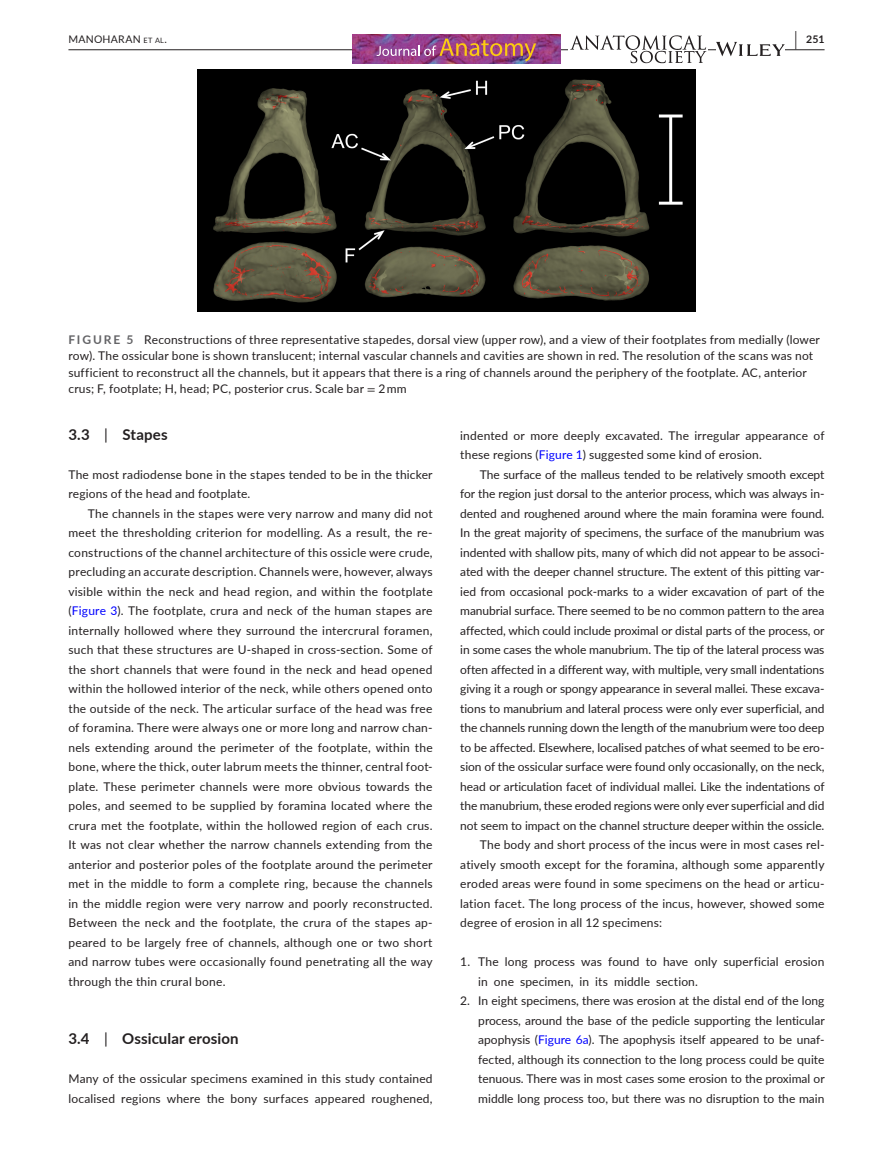
<style>
.page{position:relative;width:893px;height:1174px;background:#fff}
.page>*{position:absolute;margin:0;border:0;box-sizing:border-box;transform-origin:0 0}
.t1{font:700 15px "Lato";letter-spacing:.005em;color:#231f20}
.t2{font:12px/19.5px "Lato";letter-spacing:-.005em;color:#231f20;text-align:justify}
.t3{font:12px/19.5px "Lato";letter-spacing:.015em;color:#231f20}
.t4{font:10.5px "Lato";letter-spacing:.025em;color:#231f20}
.t5{font:700 10.5px "Lato";color:#231f20}
.s1{font-size:7.35px}
.s2{font-size:19.5px}
.s3{font-weight:700;color:#636366}
.s4{font-family:"STIX"}
.s5{font-weight:400}
.s6{color:#00f}
</style>
<div class="page">
<hr style="left:68px;top:49px;width:756px;height:1px;background:#231f20">
<img style="left:352px;top:34px;width:209px;height:30px">
<img style="left:376px;top:39px;width:160px;height:22px">
<img style="left:568px;top:35px;width:140px;height:29px">
<svg style="left:716px;top:42px;width:69px;height:14px"></svg>
<img style="left:198px;top:69px;width:497px;height:242px">
<p class="t4" style="left:68px;top:31px;width:100px">MANOHARAN <span class="s1">et al</span>.</p>
<p class="t5" style="left:795px;top:31px;width:31px"><span class="s2">|</span> 251</p>
<p class="t3" style="left:68px;top:331px;width:753px;line-height:16.5px"><span class="s3">FIGURE 5</span> Reconstructions of three representative stapedes, dorsal view (upper row), and a view of their footplates from medially (lower row). The ossicular bone is shown translucent; internal vascular channels and cavities are shown in red. The resolution of the scans was not sufficient to reconstruct all the channels, but it appears that there is a ring of channels around the periphery of the footplate. AC, anterior crus; F, footplate; H, head; PC, posterior crus. Scale bar <span class="s4">=</span> 2 mm</p>
<p class="t1" style="left:68px;top:423px;width:101px">3.3 <span class="s5">|</span> Stapes</p>
<p class="t3" style="left:68px;top:464px;width:366px">The most radiodense bone in the stapes tended to be in the thicker regions of the head and footplate.</p>
<p class="t2" style="left:68px;top:503px;width:366px;text-indent:20px">The channels in the stapes were very narrow and many did not meet the thresholding criterion for modelling. As a result, the re&shy;constructions of the channel architecture of this ossicle were crude, precluding an accurate description. Channels were, however, always visible within the neck and head region, and within the footplate (<span class="s6">Figure 3</span>). The footplate, crura and neck of the human stapes are internally hollowed where they surround the intercrural foramen, such that these structures are U-shaped in cross-section. Some of the short channels that were found in the neck and head opened within the hollowed interior of the neck, while others opened onto the outside of the neck. The articular surface of the head was free of foramina. There were always one or more long and narrow chan&shy;nels extending around the perimeter of the footplate, within the bone, where the thick, outer labrum meets the thinner, central foot&shy;plate. These perimeter channels were more obvious towards the poles, and seemed to be supplied by foramina located where the crura met the footplate, within the hollowed region of each crus.<br>It was not clear whether the narrow channels extending from the anterior and posterior poles of the footplate around the perimeter met in the middle to form a complete ring, because the channels in the middle region were very narrow and poorly reconstructed.<br>Between the neck and the footplate, the crura of the stapes ap&shy;peared to be largely free of channels, although one or two short and narrow tubes were occasionally found penetrating all the way through the thin crural bone.</p>
<p class="t1" style="left:68px;top:1028px;width:172px">3.4 <span class="s5">|</span> Ossicular erosion</p>
<p class="t3" style="left:68px;top:1068px;width:366px">Many of the ossicular specimens examined in this study contained localised regions where the bony surfaces appeared roughened,</p>
<p class="t3" style="left:460px;top:425px;width:366px">indented or more deeply excavated. The irregular appearance of these regions (<span class="s6">Figure 1</span>) suggested some kind of erosion.</p>
<p class="t2" style="left:480px;top:464px;width:346px">The surface of the malleus tended to be relatively smooth except</p>
<p class="t2" style="left:460px;top:483px;width:366px">for the region just dorsal to the anterior process, which was always in-</p>
<p class="t2" style="left:460px;top:503px;width:366px">dented and roughened around where the main foramina were found.</p>
<p class="t2" style="left:460px;top:522px;width:366px">In the great majority of specimens, the surface of the manubrium was</p>
<p class="t2" style="left:460px;top:542px;width:366px">indented with shallow pits, many of which did not appear to be associ-</p>
<p class="t2" style="left:460px;top:561px;width:366px">ated with the deeper channel structure. The extent of this pitting var-</p>
<p class="t2" style="left:460px;top:581px;width:366px">ied from occasional pock-marks to a wider excavation of part of the</p>
<p class="t2" style="left:460px;top:600px;width:366px">manubrial surface. There seemed to be no common pattern to the area</p>
<p class="t2" style="left:460px;top:620px;width:366px">affected, which could include proximal or distal parts of the process, or</p>
<p class="t2" style="left:460px;top:639px;width:366px">in some cases the whole manubrium. The tip of the lateral process was</p>
<p class="t2" style="left:460px;top:659px;width:366px">often affected in a different way, with multiple, very small indentations</p>
<p class="t2" style="left:460px;top:678px;width:366px">giving it a rough or spongy appearance in several mallei. These excava-</p>
<p class="t2" style="left:460px;top:698px;width:366px">tions to manubrium and lateral process were only ever superficial, and</p>
<p class="t2" style="left:460px;top:717px;width:366px">the channels running down the length of the manubrium were too deep</p>
<p class="t2" style="left:460px;top:737px;width:366px">to be affected. Elsewhere, localised patches of what seemed to be ero-</p>
<p class="t2" style="left:460px;top:756px;width:366px">sion of the ossicular surface were found only occasionally, on the neck,</p>
<p class="t2" style="left:460px;top:776px;width:366px">head or articulation facet of individual mallei. Like the indentations of</p>
<p class="t2" style="left:460px;top:795px;width:366px">the manubrium, these eroded regions were only ever superficial and did</p>
<p class="t2" style="left:460px;top:815px;width:366px">not seem to impact on the channel structure deeper within the ossicle.</p>
<p class="t3" style="left:480px;top:834px;width:346px">The body and short process of the incus were in most cases rel-</p>
<p class="t3" style="left:460px;top:854px;width:366px">atively smooth except for the foramina, although some apparently</p>
<p class="t3" style="left:460px;top:873px;width:366px">eroded areas were found in some specimens on the head or articu-</p>
<p class="t3" style="left:460px;top:893px;width:366px">lation facet. The long process of the incus, however, showed some</p>
<p class="t2" style="left:460px;top:912px;width:203px">degree of erosion in all 12 specimens:</p>
<p class="t2" style="left:478px;top:951px;width:348px;text-indent:-18px">1. The long process was found to have only superficial erosion in one specimen, in its middle section.</p>
<p class="t2" style="left:478px;top:990px;width:348px;text-indent:-18px">2. In eight specimens, there was erosion at the distal end of the long process, around the base of the pedicle supporting the lenticular apophysis (<span class="s6">Figure 6a</span>). The apophysis itself appeared to be unaf&shy;fected, although its connection to the long process could be quite tenuous. There was in most cases some erosion to the proximal or middle long process too, but there was no disruption to the main</p>
</div>
